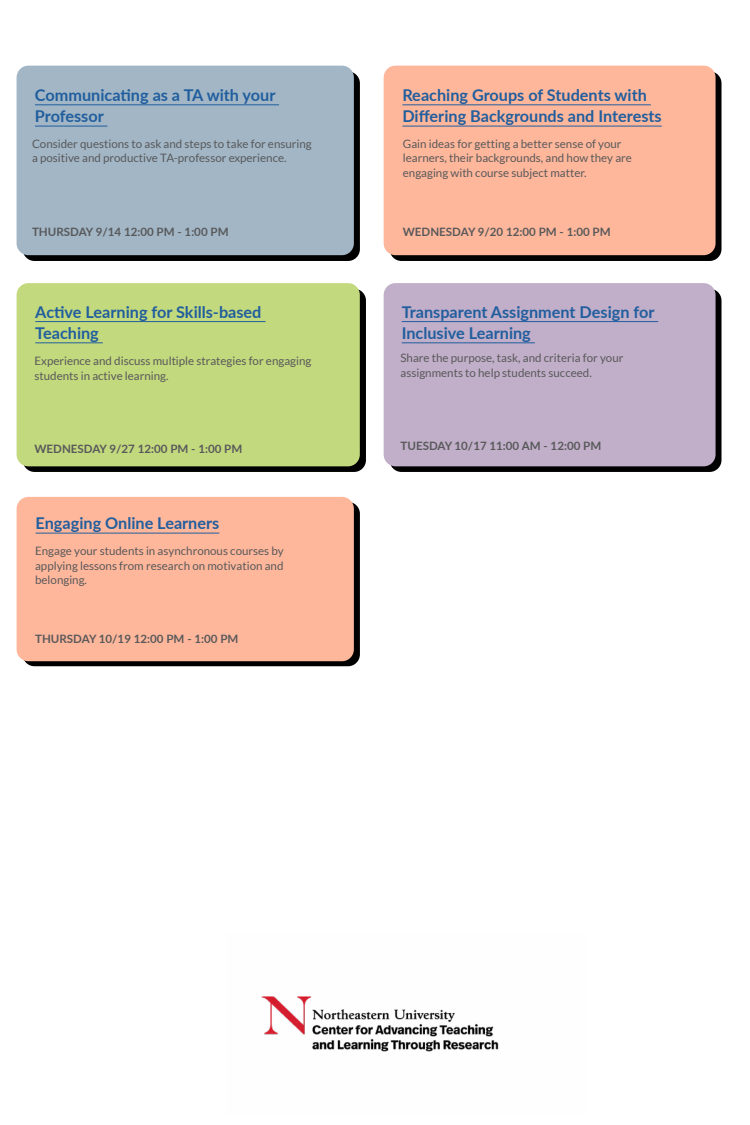
<style>
.page{position:relative;width:750px;height:1125px;background:#fff}
.page>*{position:absolute;margin:0;border:0;box-sizing:border-box;transform-origin:0 0}
.t1{font:700 16.25px/21.2px "Lato";color:#215e9e}
.t2{font:11.56px/14.6px "Lato";color:#58595b}
.t3{font:700 11.56px "Lato";color:#58595b}
</style>
<div class="page">
<div style="left:23px;top:71px;width:337px;height:190px;background:#000;border-radius:12px"></div>
<div style="left:17px;top:66px;width:337px;height:189px;background:#a2b6c5;border-radius:12px"></div>
<hr style="left:35px;top:104px;width:244px;height:1px;background:#215e9e">
<hr style="left:35px;top:126px;width:72px;height:1px;background:#215e9e">
<div style="left:390px;top:71px;width:332px;height:190px;background:#000;border-radius:12px"></div>
<div style="left:384px;top:66px;width:332px;height:189px;background:#ffb79b;border-radius:12px"></div>
<hr style="left:402px;top:104px;width:249px;height:1px;background:#215e9e">
<hr style="left:402px;top:126px;width:260px;height:1px;background:#215e9e">
<div style="left:23px;top:289px;width:343px;height:183px;background:#000;border-radius:12px"></div>
<div style="left:17px;top:283px;width:343px;height:183px;background:#c3d97d;border-radius:12px"></div>
<hr style="left:35px;top:321px;width:231px;height:1px;background:#215e9e">
<hr style="left:35px;top:342px;width:68px;height:1px;background:#215e9e">
<div style="left:390px;top:289px;width:332px;height:183px;background:#000;border-radius:12px"></div>
<div style="left:384px;top:283px;width:332px;height:183px;background:#c1aec8;border-radius:12px"></div>
<hr style="left:402px;top:321px;width:256px;height:1px;background:#215e9e">
<hr style="left:402px;top:342px;width:133px;height:1px;background:#215e9e">
<div style="left:23px;top:502px;width:337px;height:164px;background:linear-gradient(to right,#000,#020101);border-radius:12px"></div>
<div style="left:17px;top:497px;width:337px;height:164px;background:#ffb79b;border-radius:12px"></div>
<hr style="left:36px;top:533px;width:183px;height:1px;background:#215e9e">
<img style="left:261px;top:996px;width:238px;height:56px">
<h1 class="t1" style="left:35px;top:84px;width:242px">Communicating as a TA with your<br>Professor</h1>
<p class="t2" style="left:32px;top:136px;width:281px">Consider questions to ask and steps to take for ensuring a positive and productive TA-professor experience.</p>
<p class="t3" style="left:32px;top:223px;width:198px">THURSDAY 9/14 12:00 PM - 1:00 PM</p>
<h1 class="t1" style="left:35px;top:301px;width:228px">Active Learning for Skills-based<br>Teaching</h1>
<p class="t2" style="left:35px;top:354px;width:278px">Experience and discuss multiple strategies for engaging students in active learning.</p>
<p class="t3" style="left:35px;top:440px;width:209px">WEDNESDAY 9/27 12:00 PM - 1:00 PM</p>
<h1 class="t1" style="left:36px;top:512px;width:185px">Engaging Online Learners</h1>
<p class="t2" style="left:35px;top:543px;width:250px;text-align:justify">Engage your students in asynchronous courses by applying lessons from research on motivation and belonging.</p>
<p class="t3" style="left:35px;top:630px;width:205px">THURSDAY 10/19 12:00 PM - 1:00 PM</p>
<h1 class="t1" style="left:402px;top:84px;width:261px">Reaching Groups of Students with<br>Differing Backgrounds and Interests</h1>
<p class="t2" style="left:403px;top:136px;width:231px">Gain ideas for getting a better sense of your learners, their backgrounds, and how they are engaging with course subject matter.</p>
<p class="t3" style="left:403px;top:223px;width:209px">WEDNESDAY 9/20 12:00 PM - 1:00 PM</p>
<h1 class="t1" style="left:402px;top:301px;width:254px">Transparent Assignment Design for<br>Inclusive Learning</h1>
<p class="t2" style="left:401px;top:350px;width:224px">Share the purpose, task, and criteria for your assignments to help students succeed.</p>
<p class="t3" style="left:401px;top:437px;width:202px">TUESDAY 10/17 11:00 AM - 12:00 PM</p>
</div>
